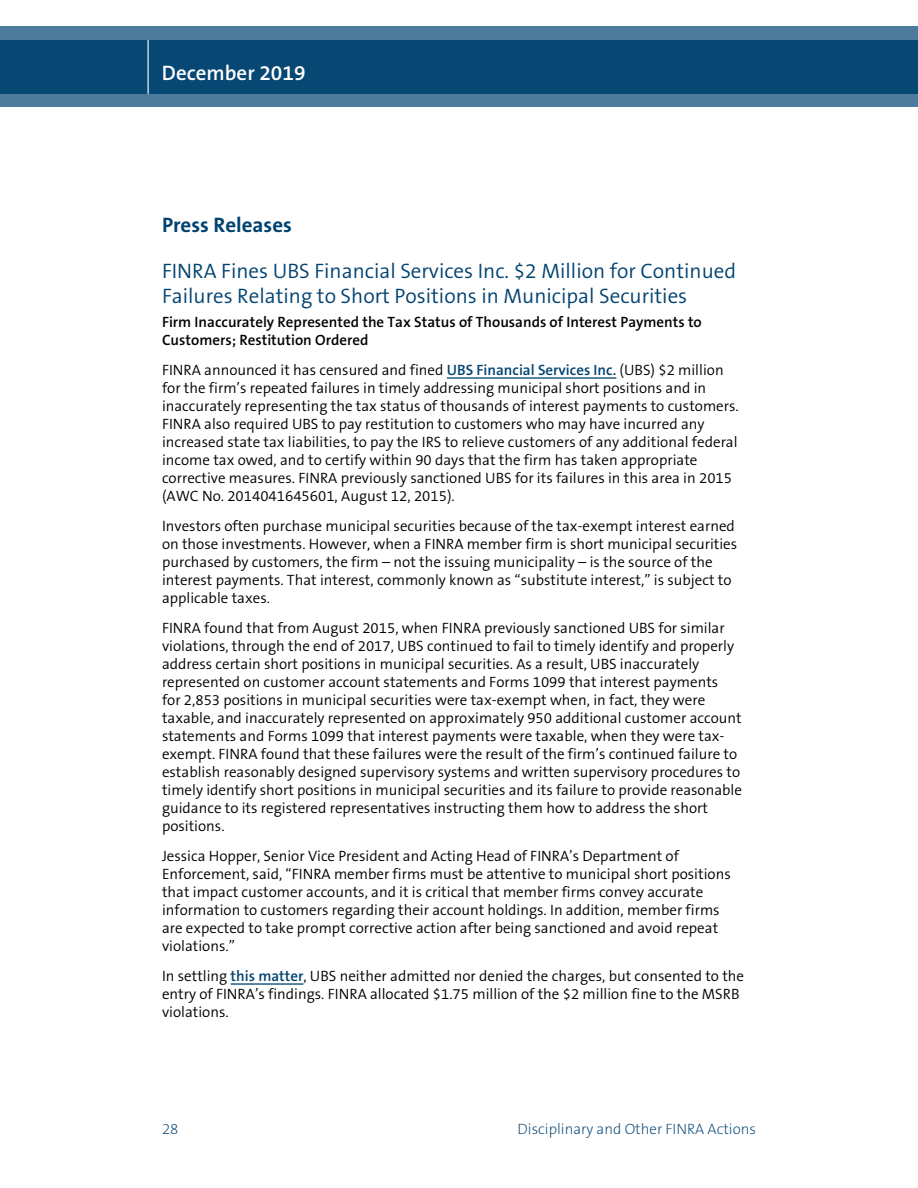
<style>
.page{position:relative;width:918px;height:1188px;background:#fff}
.page>*{position:absolute;margin:0;border:0;box-sizing:border-box;transform-origin:0 0}
.text_head{font:300 21px/25.2px "The Sans B4";color:#004270}
.text_head-2{font:700 21px "The Sans B7";color:#004270}
.t1{font:600 21px "The Sans B6";color:#fff}
.text{font:300 15px/18px "The Sans B4";color:#000}
.text-2{font:600 15px/18px "The Sans B6";color:#000}
.t2{font:200 15px "The Sans B2";color:#004270}
.s1{font-family:"The Sans B6";font-weight:600;color:#004270}
</style>
<div class="page">
<svg style="left:0;top:26px;width:918px;height:81px;background:#1e5881"></svg>
<hr style="left:148px;top:40px;width:1px;height:54px;background:#fff">
<hr style="left:447px;top:377px;width:169px;height:2px;background:#004270">
<hr style="left:231px;top:983px;width:72px;height:2px;background:#004270">
<h1 class="t1" style="left:162px;top:62px;width:145px">December 2019</h1>
<p class="text_head-2" style="left:162px;top:213px;width:131px">Press Releases</p>
<p class="text_head" style="left:162px;top:259px;width:576px">FINRA Fines UBS Financial Services Inc. $2 Million for Continued<br>Failures Relating to Short Positions in Municipal Securities</p>
<p class="text-2" style="left:162px;top:313px;width:541px">Firm Inaccurately Represented the Tax Status of Thousands of Interest Payments to<br>Customers; Restitution Ordered</p>
<p class="text" style="left:162px;top:361px;width:578px">FINRA announced it has censured and fined <span class="s1">UBS Financial Services Inc.</span> (UBS) $2 million for the firm’s repeated failures in timely addressing municipal short positions and in inaccurately representing the tax status of thousands of interest payments to customers.<br>FINRA also required UBS to pay restitution to customers who may have incurred any increased state tax liabilities, to pay the IRS to relieve customers of any additional federal income tax owed, and to certify within 90 days that the firm has taken appropriate corrective measures. FINRA previously sanctioned UBS for its failures in this area in 2015 (AWC No. 2014041645601, August 12, 2015).</p>
<p class="text" style="left:162px;top:517px;width:577px">Investors often purchase municipal securities because of the tax-exempt interest earned on those investments. However, when a FINRA member firm is short municipal securities purchased by customers, the firm – not the issuing municipality – is the source of the interest payments. That interest, commonly known as “substitute interest,” is subject to applicable taxes.</p>
<p class="text" style="left:162px;top:619px;width:582px">FINRA found that from August 2015, when FINRA previously sanctioned UBS for similar violations, through the end of 2017, UBS continued to fail to timely identify and properly address certain short positions in municipal securities. As a result, UBS inaccurately represented on customer account statements and Forms 1099 that interest payments<br>for 2,853 positions in municipal securities were tax-exempt when, in fact, they were taxable, and inaccurately represented on approximately 950 additional customer account statements and Forms 1099 that interest payments were taxable, when they were tax&shy;exempt. FINRA found that these failures were the result of the firm’s continued failure to establish reasonably designed supervisory systems and written supervisory procedures to timely identify short positions in municipal securities and its failure to provide reasonable guidance to its registered representatives instructing them how to address the short positions.</p>
<p class="text" style="left:162px;top:847px;width:570px">Jessica Hopper, Senior Vice President and Acting Head of FINRA’s Department of Enforcement, said, “FINRA member firms must be attentive to municipal short positions that impact customer accounts, and it is critical that member firms convey accurate information to customers regarding their account holdings. In addition, member firms are expected to take prompt corrective action after being sanctioned and avoid repeat violations.”</p>
<p class="text" style="left:162px;top:967px;width:584px">In settling <span class="s1">this matter</span>, UBS neither admitted nor denied the charges, but consented to the entry of FINRA’s findings. FINRA allocated $1.75 million of the $2 million fine to the MSRB violations.</p>
<p class="t2" style="left:162px;top:1121px;width:18px">28</p>
<p class="t2" style="left:518px;top:1121px;width:240px">Disciplinary and Other FINRA Actions</p>
</div>
